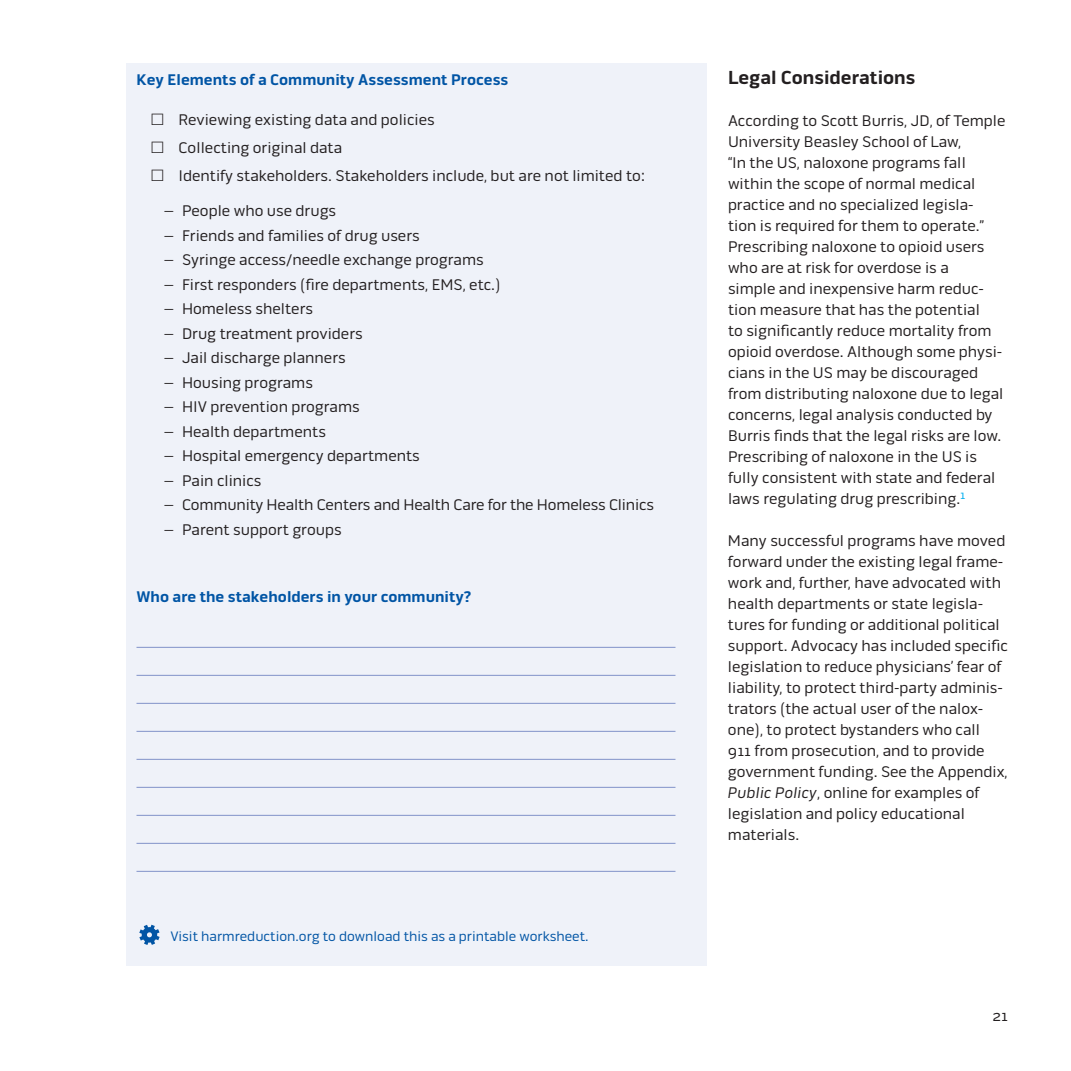
<style>
.page{position:relative;width:1071px;height:1071px;background:#fff}
.page>*{position:absolute;margin:0;border:0;box-sizing:border-box;transform-origin:0 0}
.t1{font:700 19.25px "Pill Gothic 600 mg";color:#231f20}
.t2{font:15.75px/21px "Pill Gothic 600 mg";color:#231f20}
.t3{font:700 15.75px "Pill Gothic 600 mg";color:#0155a5}
.t4{font:14px "Pill Gothic 600 mg";color:#0155a5}
.s1{font-style:italic}
</style>
<div class="page">
<div style="left:126px;top:63px;width:581px;height:903px;background:#eff2f9"></div>
<hr style="left:136px;top:647px;width:540px;height:1px;background:#8193c9">
<hr style="left:136px;top:675px;width:540px;height:1px;background:#8193c9">
<hr style="left:136px;top:703px;width:540px;height:1px;background:#8193c9">
<hr style="left:136px;top:731px;width:540px;height:1px;background:#8193c9">
<hr style="left:136px;top:759px;width:540px;height:1px;background:#8193c9">
<hr style="left:136px;top:787px;width:540px;height:1px;background:#8193c9">
<hr style="left:136px;top:815px;width:540px;height:1px;background:#8193c9">
<hr style="left:136px;top:843px;width:540px;height:1px;background:#8193c9">
<hr style="left:136px;top:871px;width:540px;height:1px;background:#8193c9">
<svg style="left:139px;top:925px;width:21px;height:20px"></svg>
<p class="t3" style="left:136px;top:70px;width:374px">Key Elements of a Community Assessment Process</p>
<p class="t2" style="left:179px;top:106px;width:468px;line-height:28px">Reviewing existing data and policies<br>Collecting original data<br>Identify stakeholders. Stakeholders include, but are not limited to:</p>
<p class="t2" style="left:165px;top:201px;width:173px">– People who use drugs</p>
<p class="t2" style="left:165px;top:225px;width:257px">– Friends and families of drug users</p>
<p class="t2" style="left:165px;top:250px;width:321px">– Syringe access/needle exchange programs</p>
<p class="t2" style="left:165px;top:274px;width:338px">– First responders (fire departments, EMS, etc.)</p>
<p class="t2" style="left:165px;top:299px;width:150px">– Homeless shelters</p>
<p class="t2" style="left:165px;top:323px;width:200px">– Drug treatment providers</p>
<p class="t2" style="left:165px;top:348px;width:183px">– Jail discharge planners</p>
<p class="t2" style="left:165px;top:372px;width:150px">– Housing programs</p>
<p class="t2" style="left:165px;top:397px;width:197px">– HIV prevention programs</p>
<p class="t2" style="left:165px;top:421px;width:163px">– Health departments</p>
<p class="t2" style="left:165px;top:446px;width:257px">– Hospital emergency departments</p>
<p class="t2" style="left:165px;top:470px;width:98px">– Pain clinics</p>
<p class="t2" style="left:165px;top:495px;width:491px">– Community Health Centers and Health Care for the Homeless Clinics</p>
<p class="t2" style="left:165px;top:519px;width:179px">– Parent support groups</p>
<p class="t3" style="left:136px;top:587px;width:337px">Who are the stakeholders in your community?</p>
<p class="t4" style="left:170px;top:928px;width:420px">Visit harmreduction.org to download this as a printable worksheet.</p>
<p class="t1" style="left:728px;top:66px;width:189px">Legal Considerations</p>
<p class="t2" style="left:728px;top:110px;width:279px">According to Scott Burris, JD, of Temple University Beasley School of Law,<br>“In the US, naloxone programs fall within the scope of normal medical practice and no specialized legisla&shy;tion is required for them to operate.” Prescribing naloxone to opioid users who are at risk for overdose is a<br>simple and inexpensive harm reduc&shy;tion measure that has the potential<br>to significantly reduce mortality from opioid overdose. Although some physi&shy;cians in the US may be discouraged from distributing naloxone due to legal concerns, legal analysis conducted by Burris finds that the legal risks are low.<br>Prescribing of naloxone in the US is fully consistent with state and federal laws regulating drug prescribing.<sup>1</sup></p>
<p class="t2" style="left:728px;top:530px;width:282px">Many successful programs have moved forward under the existing legal frame&shy;work and, further, have advocated with health departments or state legisla&shy;tures for funding or additional political support. Advocacy has included specific legislation to reduce physicians’ fear of liability, to protect third-party adminis&shy;trators (the actual user of the nalox&shy;one), to protect bystanders who call<br>911 from prosecution, and to provide government funding. See the Appendix, <span class="s1">Public Policy</span>, online for examples of legislation and policy educational materials.</p>
<p class="t2" style="left:992px;top:1005px;width:17px">21</p>
</div>
